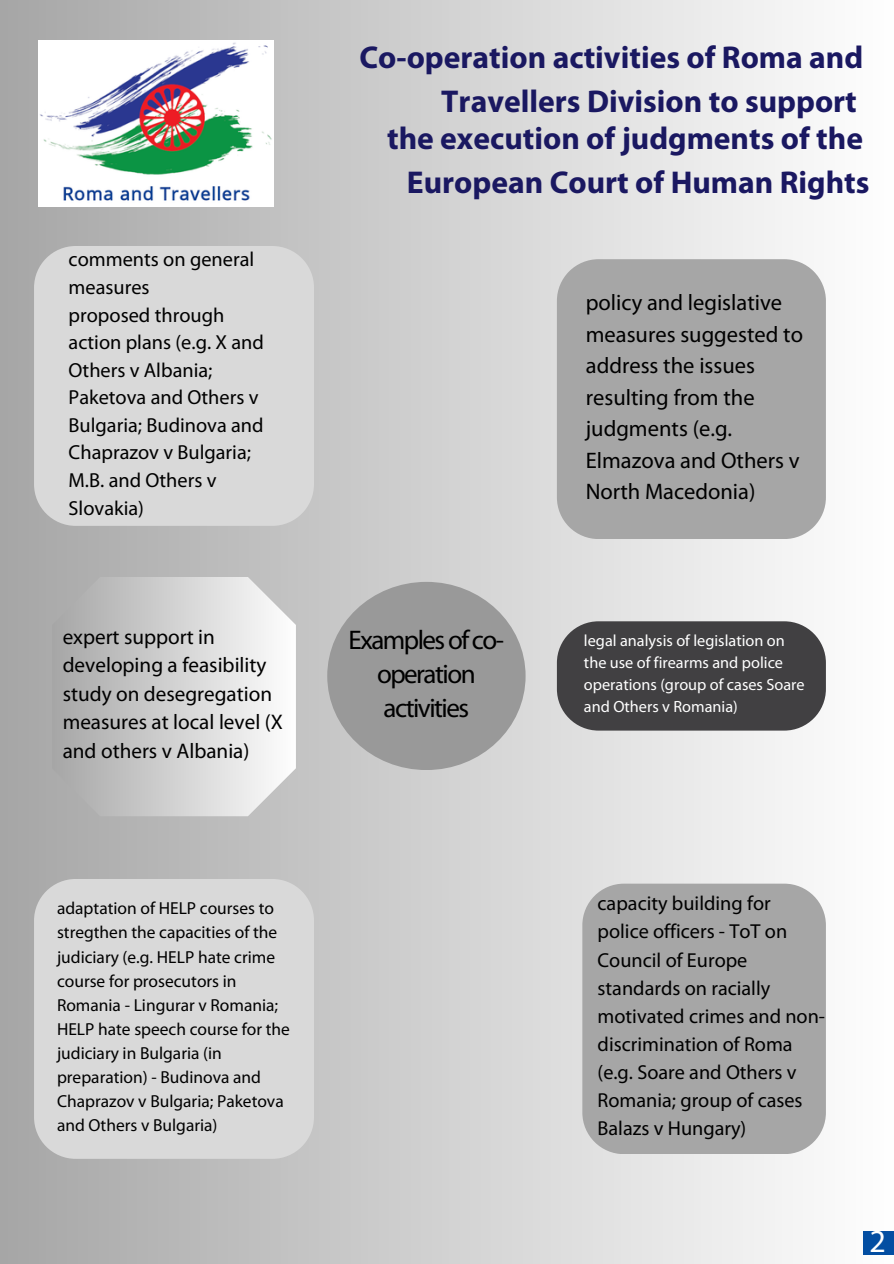
<style>
.page{position:relative;width:894px;height:1264px;background:#fff}
.page>*{position:absolute;margin:0;border:0;box-sizing:border-box;transform-origin:0 0}
.t1{font:31.95px "Myriad Pro";color:#fff}
.t2{font:700 31.65px/43.8px "Myriad Pro";color:#1a1861;text-align:right}
.t3{font:27px/33.8px "Myriad Pro";letter-spacing:-.055em;color:#000;text-align:center}
.t4{font:22.5px/31.5px "Myriad Pro";color:#000}
.t5{font:21.15px/28.5px "Myriad Pro";color:#000}
.t6{font:20.25px/27.6px "Myriad Pro";color:#000}
.t7{font:17.4px/24px "Myriad Pro";color:#000}
.t8{font:16.2px/21.9px "Myriad Pro";color:#fff}
</style>
<div class="page">
<div style="left:0;top:0;width:893px;height:1263px;background:linear-gradient(to right,#a7a7a7,#fdfdfd)"></div>
<div style="left:863px;top:1231px;width:30px;height:24px;background:#034ea2"></div>
<img style="left:39px;top:41px;width:234px;height:165px">
<div style="left:582px;top:883px;width:243px;height:270px;background:#a6a6a6;border-radius:42px"></div>
<div style="left:327px;top:582px;width:198px;height:188px;background:#999;border-radius:50%"></div>
<div style="left:34px;top:879px;width:280px;height:279px;background:#d9d9d9;border-radius:42px"></div>
<div style="left:34px;top:246px;width:280px;height:280px;background:#d9d9d9;border-radius:42px"></div>
<div style="left:556px;top:259px;width:269px;height:279px;background:#a6a6a6"></div>
<div style="left:556px;top:621px;width:269px;height:109px;background:#414042;border-radius:42px"></div>
<svg style="left:52px;top:577px;width:244px;height:239px;background:#cfcfcf"></svg>
<h3 class="t6" style="left:69px;top:247px;width:197px">comments on general measures<br>proposed through action plans (e.g. X and<br>Others v Albania;<br>Paketova and Others v<br>Bulgaria; Budinova and<br>Chaprazov v Bulgaria;<br>M.B. and Others v<br>Slovakia)</h3>
<p class="t5" style="left:63px;top:624px;width:222px">expert support in developing a feasibility study on desegregation measures at local level (X and others v Albania)</p>
<h3 class="t7" style="left:57px;top:898px;width:234px">adaptation of HELP courses to stregthen the capacities of the judiciary (e.g. HELP hate crime course for prosecutors in<br>Romania - Lingurar v Romania;<br>HELP hate speech course for the judiciary in Bulgaria (in preparation) - Budinova and<br>Chaprazov v Bulgaria; Paketova and Others v Bulgaria)</h3>
<p class="t2" style="left:359px;top:38px;width:505px">Co-operation activities of Roma and<br>Travellers Division to support</p>
<h2 class="t2" style="left:387px;top:120px;width:484px">the execution of judgments of the<br>European Court of Human Rights</h2>
<h1 class="t3" style="left:348px;top:625px;width:157px">Examples of co&shy;operation activities</h1>
<p class="t4" style="left:585px;top:289px;width:219px">policy and legislative measures suggested to address the issues resulting from the judgments (e.g.<br>Elmazova and Others v<br>North Macedonia)</p>
<h4 class="t8" style="left:584px;top:631px;width:222px">legal analysis of legislation on the use of firearms and police operations (group of cases Soare and Others v Romania)</h4>
<h1 class="t6" style="left:597px;top:891px;width:229px;line-height:28.2px">capacity building for police officers - ToT on<br>Council of Europe standards on racially motivated crimes and non&shy;discrimination of Roma (e.g. Soare and Others v<br>Romania; group of cases<br>Balazs v Hungary)</h1>
<h3 class="t1" style="left:869px;top:1227px;width:18px">2</h3>
</div>
